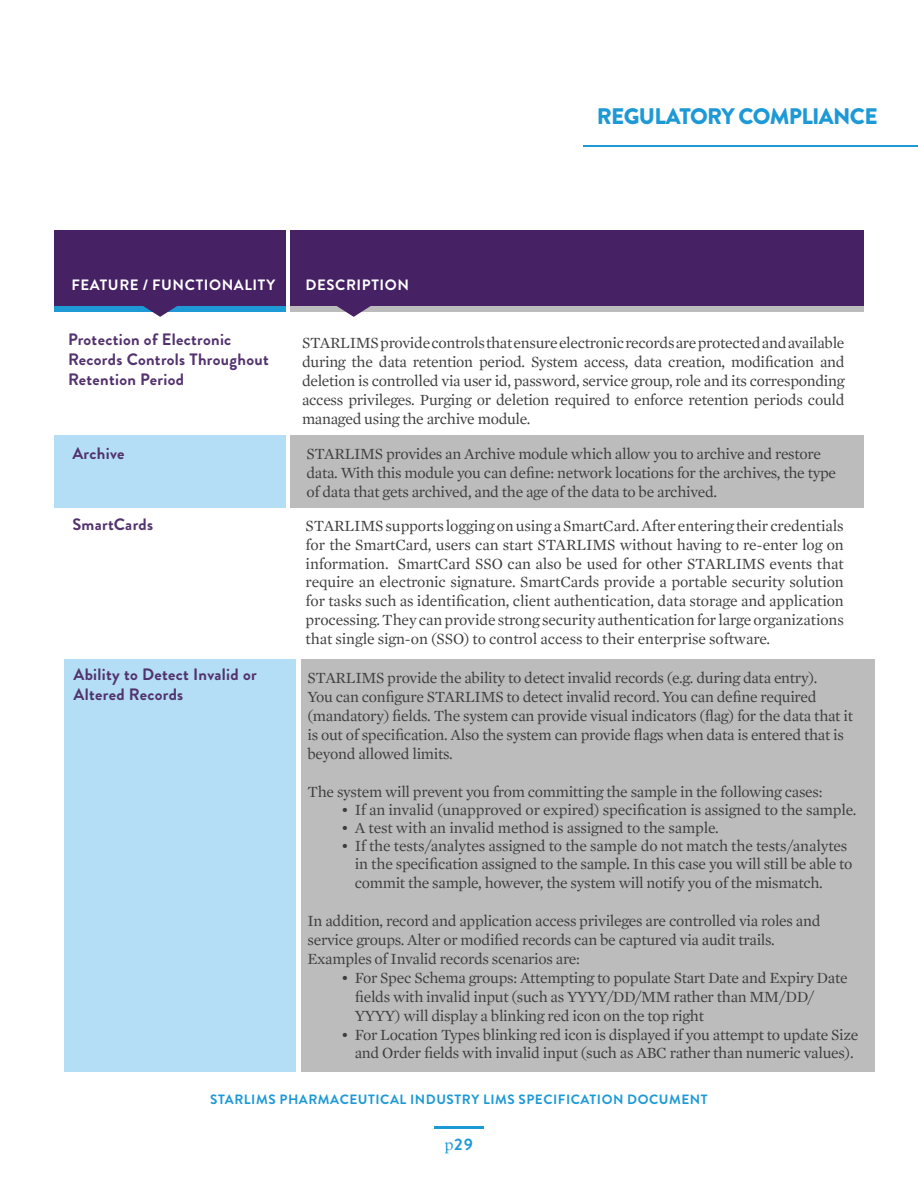
<style>
.page{position:relative;width:918px;height:1188px;background:#fff}
.page>*{position:absolute;margin:0;border:0;box-sizing:border-box;transform-origin:0 0}
.t1{font:900 22.5px "Brandon Grotesque";letter-spacing:-.03em;color:#1d99d6}
.t2{font:700 16.5px/19.8px "Brandon Grotesque";letter-spacing:.02em;color:#53326e}
.t3{font:700 16.5px "Brandon Grotesque";color:#1d99d6}
.t4{font:15.75px/18.9px "Mercury Text G1";letter-spacing:-.02em;color:#3e3e3f}
.t5{font:700 15px "Brandon Grotesque";letter-spacing:.04em;color:#fff}
.t6{font:700 13.5px "Brandon Grotesque";letter-spacing:.04em;color:#1d99d6}
.s1{font-family:"Mercury Text G1";font-weight:400}
</style>
<div class="page">
<hr style="left:434px;top:1126px;width:50px;height:3px;background:#1d99d6">
<div style="left:54px;top:236px;width:231px;height:76px;background:#1d99d6"></div>
<div style="left:290px;top:236px;width:574px;height:76px;background:#bdbcbc"></div>
<div style="left:290px;top:230px;width:574px;height:76px;background:#462264"></div>
<svg style="left:337px;top:306px;width:34px;height:11px"></svg>
<div style="left:54px;top:230px;width:231px;height:76px;background:#462264"></div>
<svg style="left:143px;top:306px;width:34px;height:11px"></svg>
<div style="left:65px;top:659px;width:231px;height:412px;background:#b3def5"></div>
<div style="left:54px;top:435px;width:231px;height:72px;background:#b3def5"></div>
<div style="left:301px;top:659px;width:574px;height:412px;background:#bdbcbc"></div>
<div style="left:290px;top:435px;width:574px;height:72px;background:#bdbcbc"></div>
<hr style="left:583px;top:145px;width:335px;height:1px;background:#1d99d6">
<p class="t5" style="left:71px;top:274px;width:205px">FEATURE / FUNCTIONALITY</p>
<p class="t5" style="left:305px;top:274px;width:105px">DESCRIPTION</p>
<h1 class="t1" style="left:597px;top:101px;width:282px">REGULATORY COMPLIANCE</h1>
<p class="t2" style="left:68px;top:330px;width:202px">Protection of Electronic<br>Records Controls Throughout<br>Retention Period</p>
<p class="t4" style="left:302px;top:334px;width:544px;text-align:justify">STARLIMS provide controls that ensure electronic records are protected and available during the data retention period. System access, data creation, modification and deletion is controlled via user id, password, service group, role and its corresponding access privileges. Purging or deletion required to enforce retention periods could managed using the archive module.</p>
<p class="t2" style="left:72px;top:444px;width:54px">Archive</p>
<p class="t4" style="left:306px;top:445px;width:531px">STARLIMS provides an Archive module which allow you to archive and restore data. With this module you can define: network locations for the archives, the type of data that gets archived, and the age of the data to be archived.</p>
<p class="t2" style="left:72px;top:515px;width:82px">SmartCards</p>
<p class="t4" style="left:306px;top:516px;width:540px;text-align:justify">STARLIMS supports logging on using a SmartCard. After entering their credentials for the SmartCard, users can start STARLIMS without having to re-enter log on information. SmartCard SSO can also be used for other STARLIMS events that require an electronic signature. SmartCards provide a portable security solution for tasks such as identification, client authentication, data storage and application processing. They can provide strong security authentication for large organizations that single sign-on (SSO) to control access to their enterprise software.</p>
<p class="t2" style="left:74px;top:665px;width:185px">Ability to Detect Invalid or<br>Altered Records</p>
<p class="t4" style="left:308px;top:669px;width:547px">STARLIMS provide the ability to detect invalid records (e.g. during data entry).<br>You can configure STARLIMS to detect invalid record. You can define required (mandatory) fields. The system can provide visual indicators (flag) for the data that it is out of specification. Also the system can provide flags when data is entered that is beyond allowed limits.</p>
<p class="t4" style="left:308px;top:782px;width:517px">The system will prevent you from committing the sample in the following cases:</p>
<p class="t4" style="left:341px;top:800px;width:517px">• If an invalid (unapproved or expired) specification is assigned to the sample.</p>
<p class="t4" style="left:341px;top:818px;width:379px">• A test with an invalid method is assigned to the sample.</p>
<p class="t4" style="left:355px;top:836px;width:499px;text-indent:-13px">• If the tests/analytes assigned to the sample do not match the tests/analytes in the specification assigned to the sample. In this case you will still be able to commit the sample, however, the system will notify you of the mismatch.</p>
<p class="t4" style="left:308px;top:912px;width:514px">In addition, record and application access privileges are controlled via roles and service groups. Alter or modified records can be captured via audit trails.<br>Examples of Invalid records scenarios are:</p>
<p class="t4" style="left:355px;top:968px;width:494px;text-indent:-13px">• For Spec Schema groups: Attempting to populate Start Date and Expiry Date fields with invalid input (such as YYYY/DD/MM rather than MM/DD/<br>YYYY) will display a blinking red icon on the top right</p>
<p class="t4" style="left:341px;top:1025px;width:519px;text-align:center">• For Location Types blinking red icon is displayed if you attempt to update Size and Order fields with invalid input (such as ABC rather than numeric values).</p>
<p class="t6" style="left:210px;top:1090px;width:499px">STARLIMS PHARMACEUTICAL INDUSTRY LIMS SPECIFICATION DOCUMENT</p>
<p class="t3" style="left:444px;top:1133px;width:31px"><span class="s1">p</span>29</p>
</div>
